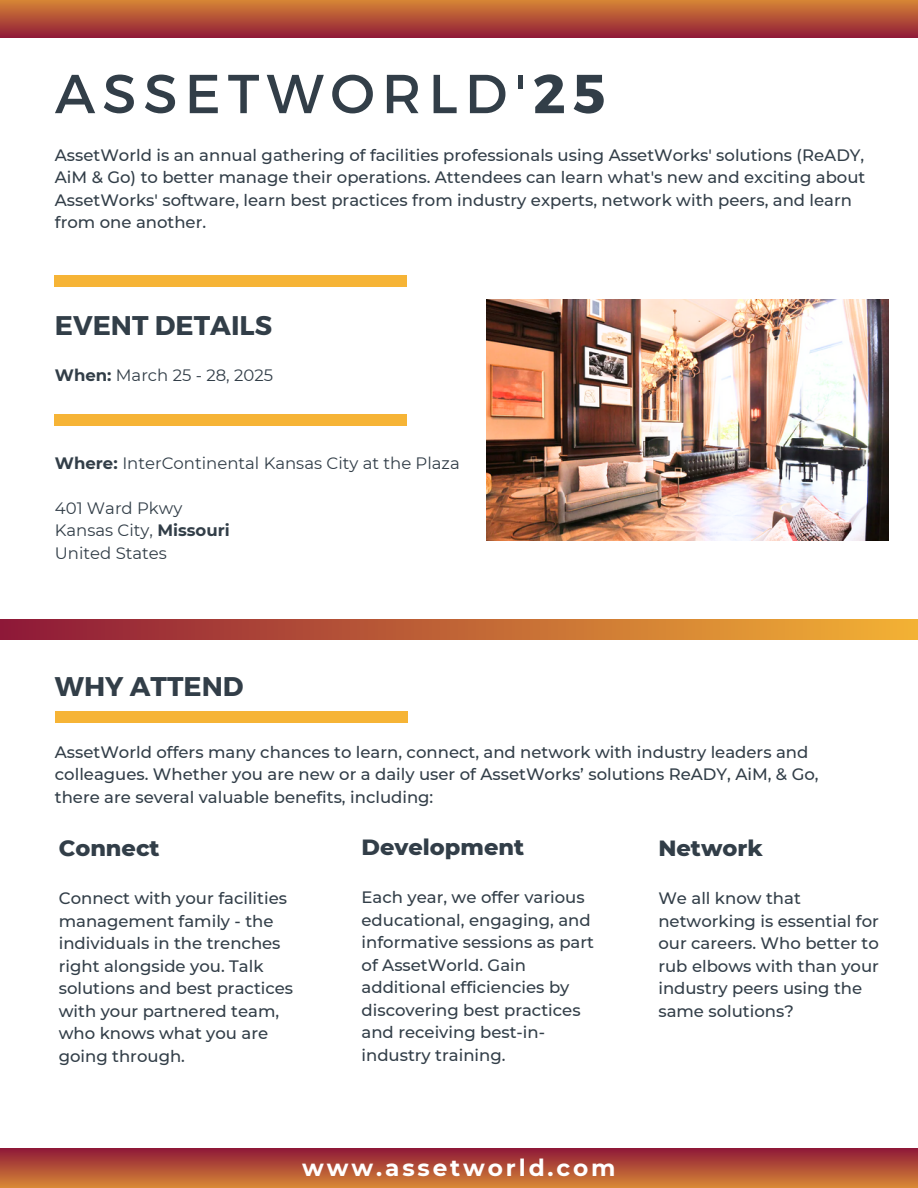
<style>
.page{position:relative;width:918px;height:1188px;background:#fff}
.page>*{position:absolute;margin:0;border:0;box-sizing:border-box;transform-origin:0 0}
.t1{font:54.75px "Montserrat";letter-spacing:.13em;color:#323e48}
.t2{font:700 27px "Montserrat";color:#323e48}
.t3{font:700 23.25px "Montserrat";letter-spacing:.125em;color:#fff}
.t4{font:800 22.5px "Montserrat";color:#323e48}
.t5{font:500 16.5px/22.5px "Montserrat";color:#323e48}
.t6{font:16.5px "Montserrat";color:#323e48}
.s1{font-weight:700}
</style>
<div class="page">
<div style="left:0;top:620px;width:918px;height:20px;background:linear-gradient(to right,#8e1838,#f3b234)"></div>
<div style="left:55px;top:276px;width:352px;height:11px;background:#f6b436"></div>
<img style="left:487px;top:300px;width:401px;height:240px">
<div style="left:55px;top:414px;width:352px;height:12px;background:#f6b436"></div>
<div style="left:0;top:1148px;width:918px;height:40px;background:linear-gradient(to bottom,#8e1738,#d78635)"></div>
<div style="left:56px;top:711px;width:352px;height:11px;background:#f6b436"></div>
<div style="left:0;top:0;width:918px;height:38px;background:linear-gradient(to bottom,#d68535,#911c38)"></div>
<p class="t1" style="left:55px;top:58px;width:552px">ASSETWORLD'<span class="s1">25</span></p>
<h2 class="t5" style="left:55px;top:143px;width:812px">AssetWorld is an annual gathering of facilities professionals using AssetWorks' solutions (ReADY, AiM &amp; Go) to better manage their operations. Attendees can learn what's new and exciting about AssetWorks' software, learn best practices from industry experts, network with peers, and learn from one another.</h2>
<p class="t2" style="left:55px;top:307px;width:219px">EVENT DETAILS</p>
<h4 class="t6" style="left:55px;top:365px;width:220px"><span class="s1">When:</span> March 25 - 28, 2025</h4>
<p class="t6" style="left:55px;top:453px;width:406px"><span class="s1">Where:</span> InterContinental Kansas City at the Plaza</p>
<p class="t6" style="left:55px;top:498px;width:129px">401 Ward Pkwy</p>
<p class="t6" style="left:55px;top:520px;width:176px">Kansas City, <span class="s1">Missouri</span></p>
<h2 class="t6" style="left:55px;top:543px;width:114px">United States</h2>
<h4 class="t2" style="left:55px;top:668px;width:190px">WHY ATTEND</h4>
<h3 class="t5" style="left:55px;top:740px;width:765px">AssetWorld offers many chances to learn, connect, and network with industry leaders and colleagues. Whether you are new or a daily user of AssetWorks’ solutions ReADY, AiM, &amp; Go, there are several valuable benefits, including:</h3>
<h4 class="t4" style="left:59px;top:834px;width:102px">Connect</h4>
<h3 class="t5" style="left:59px;top:887px;width:236px">Connect with your facilities management family - the individuals in the trenches right alongside you. Talk solutions and best practices with your partnered team, who knows what you are going through.</h3>
<h4 class="t4" style="left:362px;top:833px;width:164px">Development</h4>
<h3 class="t5" style="left:362px;top:886px;width:234px">Each year, we offer various educational, engaging, and informative sessions as part of AssetWorld. Gain additional efficiencies by discovering best practices and receiving best-in&shy;industry training.</h3>
<h4 class="t4" style="left:658px;top:834px;width:106px">Network</h4>
<h3 class="t5" style="left:658px;top:887px;width:222px">We all know that networking is essential for our careers. Who better to rub elbows with than your industry peers using the same solutions?</h3>
<p class="t3" style="left:302px;top:1153px;width:315px">www.assetworld.com</p>
</div>
